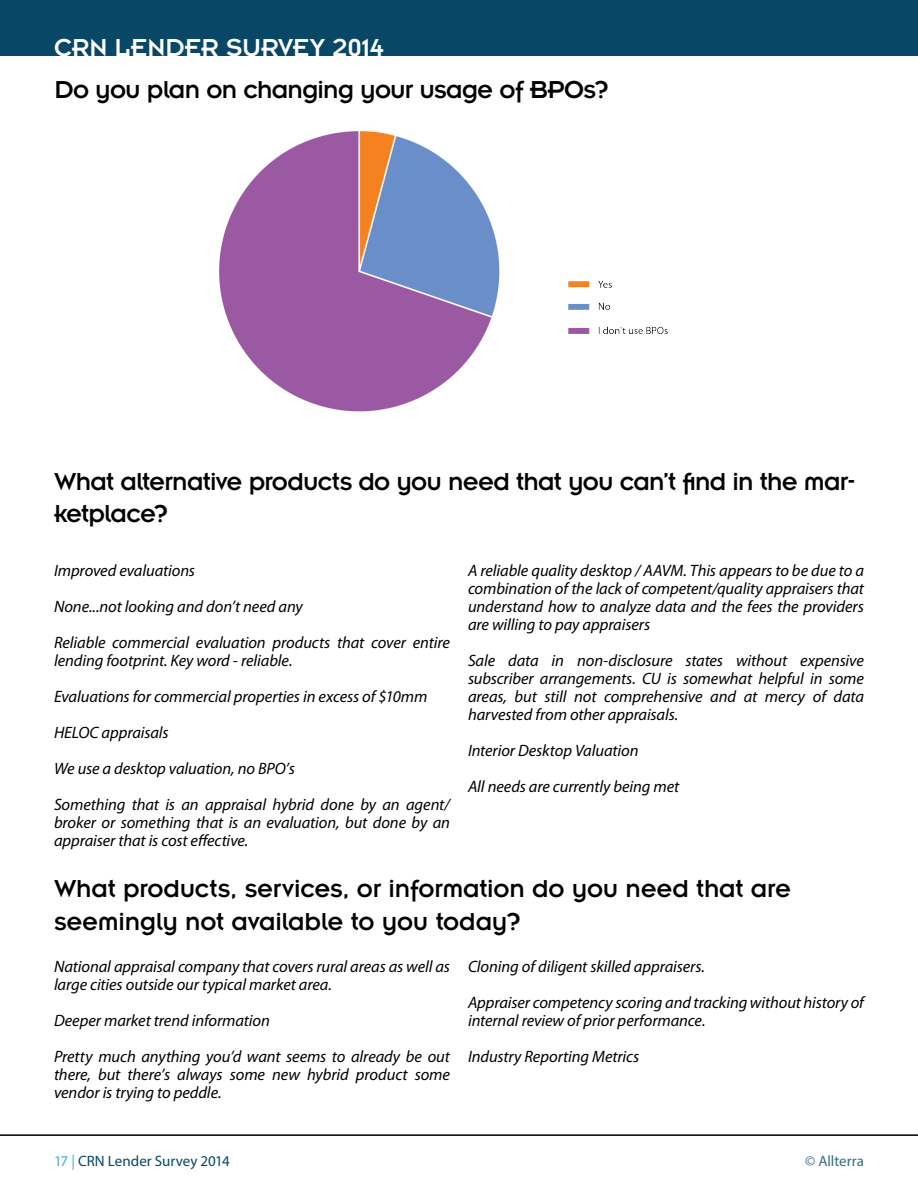
<style>
.page{position:relative;width:918px;height:1188px;background:#fff}
.page>*{position:absolute;margin:0;border:0;box-sizing:border-box;transform-origin:0 0}
.t1{font:27px/32.4px "Insignia LT Std";letter-spacing:-.02em;color:#000}
.t2{font:27px "Insignia LT Std";color:#fff}
.t3{font:italic 16.5px/36px "Myriad Pro";letter-spacing:-.005em;color:#000}
.t4{font:15px "Myriad Pro";letter-spacing:-.005em;color:#084766}
.t5{font:15px "Myriad Pro";color:#396c85}
.s1{color:#45add6}
</style>
<div class="page">
<div style="left:0;top:0;width:918px;height:55px;background:#084766"></div>
<hr style="left:0;top:1134px;width:918px;height:2px;background:#000">
<img style="left:219px;top:131px;width:449px;height:281px">
<h1 class="t2" style="left:54px;top:34px;width:331px">CRN LENDER SURVEY 2014</h1>
<h1 class="t1" style="left:54px;top:73px;width:557px">Do you plan on changing your usage of BPOs?</h1>
<h1 class="t1" style="left:54px;top:465px;width:803px">What alternative products do you need that you can’t find in the mar&shy;ketplace?</h1>
<p class="t3" style="left:54px;top:553px;width:398px">Improved evaluations<br>None...not looking and don’t need any<br>Reliable commercial evaluation products that cover entire</p>
<p class="t3" style="left:54px;top:643px;width:398px">lending footprint. Key word - reliable.<br>Evaluations for commercial properties in excess of $10mm HELOC appraisals<br>We use a desktop valuation, no BPO’s<br>Something that is an appraisal hybrid done by an agent/</p>
<p class="t3" style="left:54px;top:814px;width:398px;line-height:18px">broker or something that is an evaluation, but done by an appraiser that is cost effective.</p>
<p class="t3" style="left:468px;top:562px;width:398px;line-height:18px;text-align:justify">A reliable quality desktop / AAVM. This appears to be due to a combination of the lack of competent/quality appraisers that understand how to analyze data and the fees the providers are willing to pay appraisers</p>
<p class="t3" style="left:468px;top:652px;width:398px;line-height:18px;text-align:justify">Sale data in non-disclosure states without expensive subscriber arrangements. CU is somewhat helpful in some areas, but still not comprehensive and at mercy of data harvested from other appraisals.</p>
<p class="t3" style="left:468px;top:733px;width:213px">Interior Desktop Valuation<br>All needs are currently being met</p>
<h1 class="t1" style="left:54px;top:873px;width:739px">What products, services, or information do you need that are seemingly not available to you today?</h1>
<p class="t3" style="left:54px;top:958px;width:397px;line-height:18px">National appraisal company that covers rural areas as well as large cities outside our typical market area.</p>
<p class="t3" style="left:54px;top:1003px;width:397px">Deeper market trend information<br>Pretty much anything you’d want seems to already be out</p>
<p class="t3" style="left:54px;top:1066px;width:398px;line-height:18px">there, but there’s always some new hybrid product some vendor is trying to peddle.</p>
<p class="t3" style="left:468px;top:949px;width:397px">Cloning of diligent skilled appraisers.<br>Appraiser competency scoring and tracking without history of</p>
<p class="t3" style="left:468px;top:1003px;width:239px">internal review of prior performance.<br>Industry Reporting Metrics</p>
<p class="t4" style="left:54px;top:1151px;width:177px"><span class="s1">17 |</span> CRN Lender Survey 2014</p>
<p class="t5" style="left:805px;top:1151px;width:60px">© Allterra</p>
</div>
